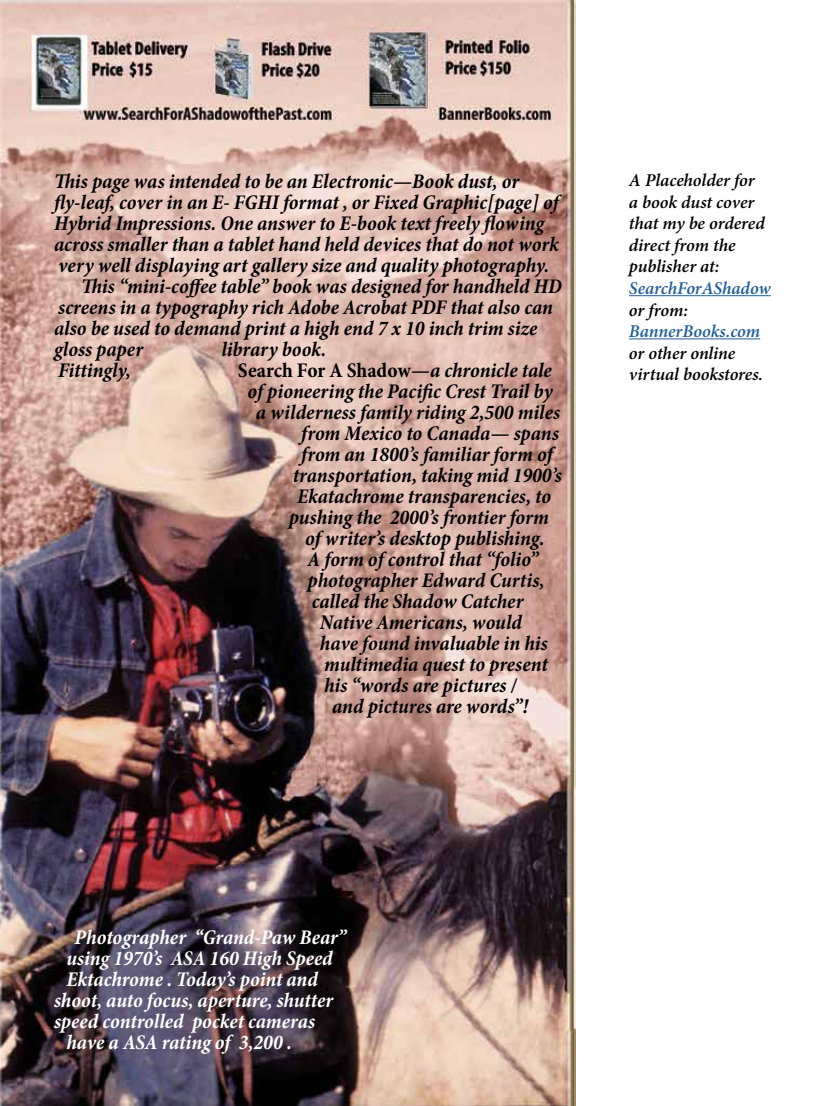
<style>
.page{position:relative;width:830px;height:1106px;background:#fff}
.page>*{position:absolute;margin:0;border:0;box-sizing:border-box;transform-origin:0 0}
.t1{font:italic 700 condensed 21px "Minion Pro";letter-spacing:-.005em;color:#000}
.t2{font:italic 700 condensed 21px "Minion Pro";letter-spacing:-.005em;color:#fff}
.t3{font:700 condensed 21px "Minion Pro";letter-spacing:-.005em;color:#000}
.t4{font:italic 600 18px/21.6px "Minion Pro";letter-spacing:-.175em;color:#000}
.t5{font:italic 600 18px "Minion Pro";letter-spacing:.005em;color:#215e9e}
.s1{font-style:italic}
</style>
<div class="page">
<img style="left:0;top:0;width:575px;height:1106px">
<hr style="left:629px;top:295px;width:141px;height:1px;background:#215e9e">
<hr style="left:629px;top:338px;width:131px;height:1px;background:#215e9e">
<p class="t1" style="left:54px;top:167px;width:466px">This page was intended to be an Electronic—Book dust, or</p>
<p class="t1" style="left:54px;top:188px;width:506px">fly-leaf, cover in an E- FGHI format , or Fixed Graphic[page] of</p>
<p class="t1" style="left:54px;top:209px;width:491px">Hybrid Impressions. One answer to E-book text freely flowing</p>
<p class="t1" style="left:54px;top:230px;width:506px">across smaller than a tablet hand held devices that do not work</p>
<p class="t1" style="left:58px;top:251px;width:492px">very well displaying art gallery size and quality photography.</p>
<p class="t1" style="left:81px;top:272px;width:482px">This “mini-coffee table” book was designed for handheld HD</p>
<p class="t1" style="left:58px;top:293px;width:496px">screens in a typography rich Adobe Acrobat PDF that also can</p>
<p class="t1" style="left:54px;top:314px;width:485px">also be used to demand print a high end 7 x 10 inch trim size</p>
<p class="t1" style="left:54px;top:335px;width:91px">gloss paper</p>
<p class="t1" style="left:221px;top:335px;width:106px">library book.</p>
<p class="t1" style="left:58px;top:356px;width:74px">Fittingly,</p>
<p class="t3" style="left:238px;top:356px;width:315px">Search For A Shadow<span class="s1">—a chronicle tale</span></p>
<p class="t1" style="left:247px;top:377px;width:306px">of pioneering the Pacific Crest Trail by</p>
<p class="t1" style="left:256px;top:398px;width:306px">a wilderness family riding 2,500 miles</p>
<p class="t1" style="left:301px;top:419px;width:259px">from Mexico to Canada— spans</p>
<p class="t1" style="left:301px;top:440px;width:253px">from an 1800’s familiar form of</p>
<p class="t1" style="left:293px;top:461px;width:270px">transportation, taking mid 1900’s</p>
<p class="t1" style="left:297px;top:482px;width:255px">Ekatachrome transparencies, to</p>
<p class="t1" style="left:289px;top:503px;width:262px">pushing the 2000’s frontier form</p>
<p class="t1" style="left:305px;top:524px;width:240px">of writer’s desktop publishing.</p>
<p class="t1" style="left:307px;top:545px;width:232px">A form of control that “folio”</p>
<p class="t1" style="left:307px;top:566px;width:238px">photographer Edward Curtis,</p>
<p class="t1" style="left:312px;top:587px;width:213px">called the Shadow Catcher</p>
<p class="t1" style="left:320px;top:608px;width:204px">Native Americans, would</p>
<p class="t1" style="left:320px;top:629px;width:229px">have found invaluable in his</p>
<p class="t1" style="left:324px;top:650px;width:225px">multimedia quest to present</p>
<p class="t1" style="left:324px;top:671px;width:194px">his “words are pictures /</p>
<p class="t1" style="left:332px;top:692px;width:197px">and pictures are words”!</p>
<p class="t4" style="left:629px;top:169px;width:138px">A Placeholder for a book dust cover that my be ordered direct from the publisher at:</p>
<p class="t5" style="left:629px;top:276px;width:143px">SearchForAShadow</p>
<p class="t4" style="left:629px;top:299px;width:60px">or from:</p>
<p class="t5" style="left:629px;top:319px;width:133px">BannerBooks.com</p>
<p class="t4" style="left:629px;top:342px;width:136px">or other online virtual bookstores.</p>
<p class="t2" style="left:75px;top:923px;width:273px">Photographer “Grand-Paw Bear”</p>
<p class="t2" style="left:66px;top:944px;width:268px">using 1970’s ASA 160 High Speed</p>
<p class="t2" style="left:66px;top:965px;width:253px">Ektachrome . Today’s point and</p>
<p class="t2" style="left:54px;top:986px;width:281px">shoot, auto focus, aperture, shutter</p>
<p class="t2" style="left:54px;top:1007px;width:263px">speed controlled pocket cameras</p>
<p class="t2" style="left:66px;top:1028px;width:227px">have a ASA rating of 3,200 .</p>
</div>
